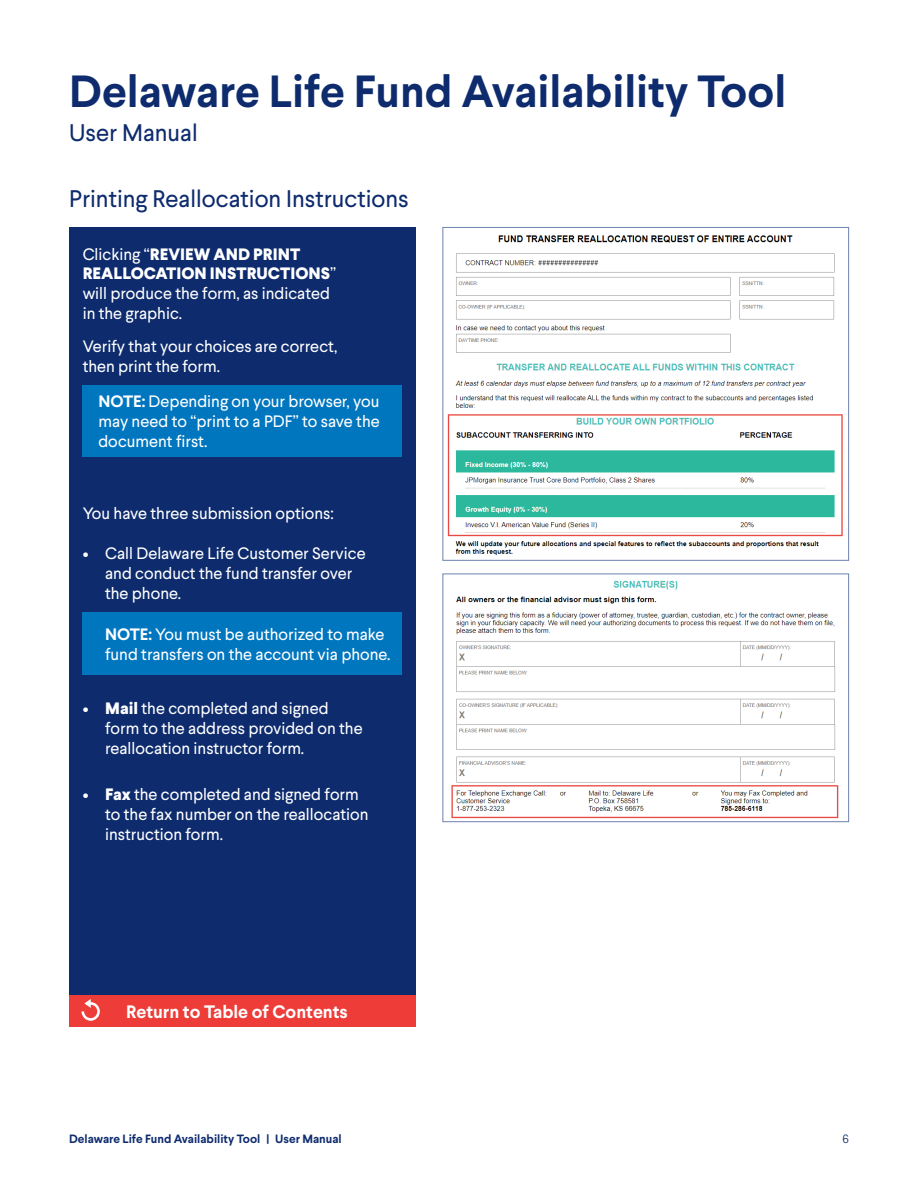
<style>
.page{position:relative;width:918px;height:1188px;background:#fff}
.page>*{position:absolute;margin:0;border:0;box-sizing:border-box;transform-origin:0 0}
.t1{font:700 45px "Larsseit";color:#0d2b6d}
.ParaStyle01-Leading{font:24px "Larsseit";color:#0d2b6d}
.ParaStyle01-Leading-2{font:700 18px "Larsseit";color:#fff}
.ParaStyle01-Leading-3{font:16.5px/19.8px "Larsseit";color:#fff}
.t2{font:700 12px "Larsseit";color:#0d2b6d}
.t3{font:300 12px "Larsseit";color:#0d2b6d}
.s1{font-weight:800}
.s2{font-weight:700}
</style>
<div class="page">
<div style="left:69px;top:227px;width:347px;height:784px;background:#0d2b6d"></div>
<div style="left:69px;top:996px;width:347px;height:31px;background:#ee3d39"></div>
<svg style="left:82px;top:999px;width:18px;height:22px"></svg>
<img style="left:447px;top:235px;width:396px;height:321px">
<div style="left:443px;top:227px;width:406px;height:334px;border:1px solid #6f81af"></div>
<img style="left:451px;top:580px;width:388px;height:239px">
<div style="left:443px;top:574px;width:406px;height:248px;border:1px solid #6f81af"></div>
<div style="left:83px;top:385px;width:319px;height:72px;background:#0076bf"></div>
<div style="left:83px;top:613px;width:319px;height:62px;background:#0076bf"></div>
<h1 class="t1" style="left:69px;top:61px;width:719px">Delaware Life Fund Availability Tool</h1>
<h2 class="ParaStyle01-Leading" style="left:69px;top:117px;width:130px">User Manual</h2>
<p class="ParaStyle01-Leading" style="left:69px;top:183px;width:341px">Printing Reallocation Instructions</p>
<p class="ParaStyle01-Leading-3" style="left:83px;top:244px;width:255px">Clicking “<span class="s1">REVIEW AND PRINT<br>REALLOCATION INSTRUCTIONS</span>” will produce the form, as indicated in the graphic.</p>
<p class="ParaStyle01-Leading-3" style="left:83px;top:336px;width:256px">Verify that your choices are correct, then print the form.</p>
<p class="ParaStyle01-Leading-3" style="left:98px;top:391px;width:283px;text-align:justify"><span class="s2">NOTE:</span> Depending on your browser, you may need to “print to a PDF” to save the document first.</p>
<p class="ParaStyle01-Leading-3" style="left:83px;top:504px;width:253px">You have three submission options:</p>
<p class="ParaStyle01-Leading-3" style="left:105px;top:543px;width:262px;text-indent:-22px">• Call Delaware Life Customer Service and conduct the fund transfer over the phone.</p>
<p class="ParaStyle01-Leading-3" style="left:105px;top:624px;width:286px"><span class="s2">NOTE:</span> You must be authorized to make fund transfers on the account via phone.</p>
<p class="ParaStyle01-Leading-3" style="left:105px;top:698px;width:259px;text-indent:-22px">• <span class="s1">Mail</span> the completed and signed form to the address provided on the reallocation instructor form.</p>
<p class="ParaStyle01-Leading-3" style="left:105px;top:785px;width:265px;text-indent:-22px">• <span class="s1">Fax</span> the completed and signed form to the fax number on the reallocation instruction form.</p>
<p class="ParaStyle01-Leading-2" style="left:126px;top:1000px;width:223px">Return to Table of Contents</p>
<p class="t2" style="left:69px;top:1131px;width:274px">Delaware Life Fund Availability Tool | User Manual</p>
<p class="t3" style="left:842px;top:1131px;width:8px">6</p>
</div>
